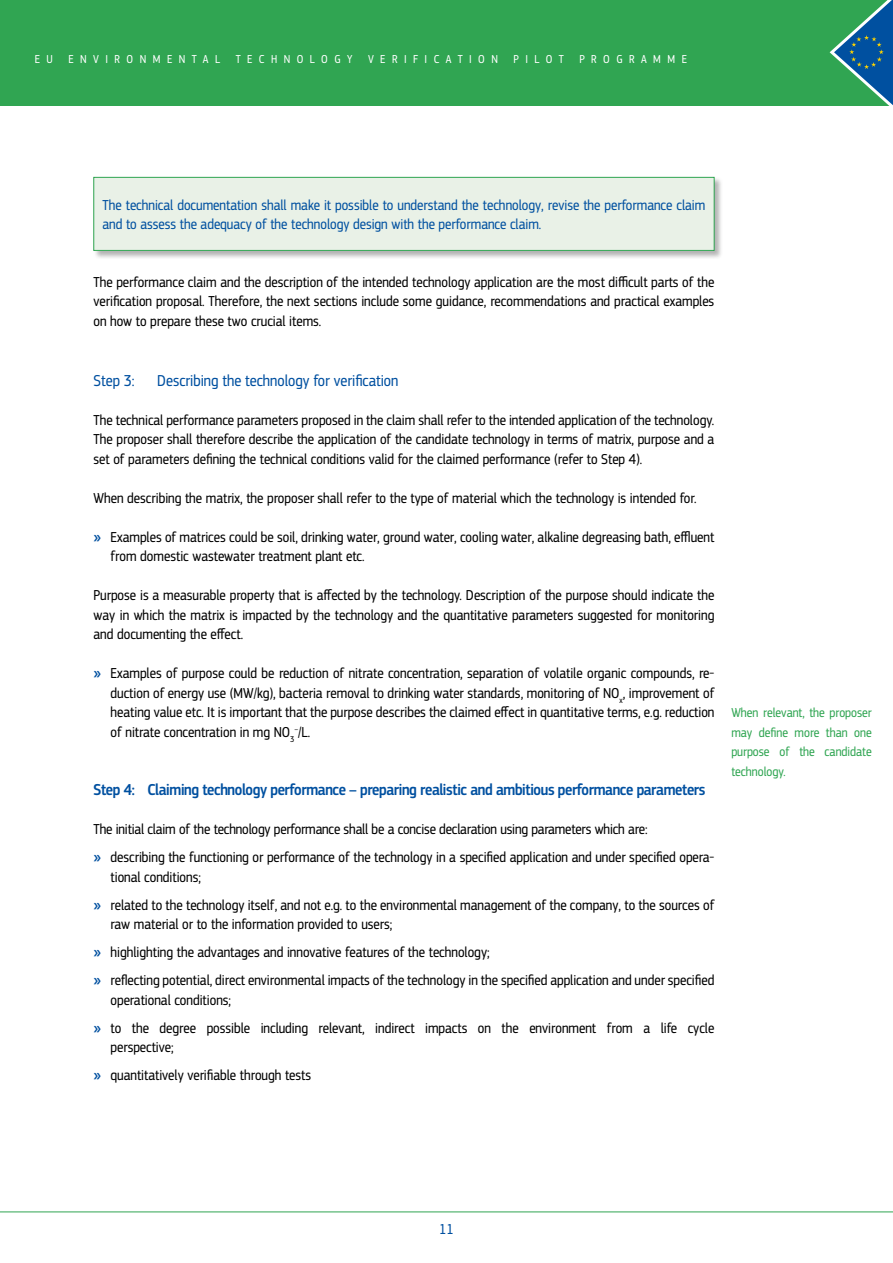
<style>
.page{position:relative;width:893px;height:1263px;background:#fff}
.page>*{position:absolute;margin:0;border:0;box-sizing:border-box;transform-origin:0 0}
.t1{font:500 16.5px "EC Square Sans Cond Pro";letter-spacing:-.02em;color:#0050a0}
.t2{font:16.5px "EC Square Sans Cond Pro";color:#0050a0}
.t3{font:15px/19.5px "EC Square Sans Cond Pro";color:#000}
.t4{font:15px/19.5px "EC Square Sans Cond Pro";color:#0050a0}
.t5{font:13.5px/19.5px "EC Square Sans Cond Pro";color:#30a552;text-align:justify}
.t6{font:12px "EC Square Sans Cond Pro";letter-spacing:.54em;color:#fff}
.s1{font-size:21px;color:#0050a0}
</style>
<div class="page">
<hr style="left:0;top:1212px;width:893px;height:1px;background:#30a552">
<div style="left:0;top:0;width:893px;height:105px;background:#30a552"></div>
<svg style="left:830px;top:0;width:63px;height:106px"></svg>
<div style="left:93px;top:177px;width:630px;height:82px;background:#000;opacity:.3"></div>
<div style="left:94px;top:177px;width:620px;height:73px;background:#e9f1e7"></div>
<div style="left:94px;top:177px;width:620px;height:74px;border:1px solid #30a552"></div>
<p class="t6" style="left:35px;top:53px;width:10px">EU</p>
<p class="t6" style="left:68px;top:53px;width:153px">Environmental</p>
<p class="t6" style="left:236px;top:53px;width:118px">Technology</p>
<p class="t6" style="left:368px;top:53px;width:76px">Verifica</p>
<p class="t6" style="left:458px;top:53px;width:42px">tion</p>
<p class="t6" style="left:514px;top:53px;width:52px">Pilot</p>
<p class="t6" style="left:579px;top:53px;width:109px">Programme</p>
<p class="t4" style="left:102px;top:195px;width:604px">The technical documentation shall make it possible to understand the technology, revise the performance claim and to assess the adequacy of the technology design with the performance claim.</p>
<p class="t3" style="left:94px;top:272px;width:622px;text-align:justify">The performance claim and the description of the intended technology application are the most difficult parts of the verification proposal. Therefore, the next sections include some guidance, recommendations and practical examples on how to prepare these two crucial items.</p>
<p class="t2" style="left:94px;top:371px;width:306px">Step 3: Describing the technology for verification</p>
<p class="t3" style="left:94px;top:410px;width:622px;text-align:justify">The technical performance parameters proposed in the claim shall refer to the intended application of the technology.<br>The proposer shall therefore describe the application of the candidate technology in terms of matrix, purpose and a set of parameters defining the technical conditions valid for the claimed performance (refer to Step 4).</p>
<p class="t3" style="left:94px;top:488px;width:604px">When describing the matrix, the proposer shall refer to the type of material which the technology is intended for.</p>
<p class="t3" style="left:111px;top:527px;width:605px;text-indent:-17px"><span class="s1">»</span> Examples of matrices could be soil, drinking water, ground water, cooling water, alkaline degreasing bath, effluent from domestic wastewater treatment plant etc.</p>
<p class="t3" style="left:94px;top:586px;width:622px;text-align:justify">Purpose is a measurable property that is affected by the technology. Description of the purpose should indicate the way in which the matrix is impacted by the technology and the quantitative parameters suggested for monitoring and documenting the effect.</p>
<p class="t3" style="left:111px;top:664px;width:606px;text-align:justify;text-indent:-17px"><span class="s1">»</span> Examples of purpose could be reduction of nitrate concentration, separation of volatile organic compounds, re&shy;duction of energy use (MW/kg), bacteria removal to drinking water standards, monitoring of NO<sub>x</sub>, improvement of heating value etc. It is important that the purpose describes the claimed effect in quantitative terms, e.g. reduction of nitrate concentration in mg NO <sub>3</sub><sup>–</sup>/L.</p>
<p class="t1" style="left:94px;top:780px;width:613px">Step 4: Claiming technology performance – preparing realistic and ambitious performance parameters</p>
<p class="t3" style="left:94px;top:815px;width:622px;line-height:28px">The initial claim of the technology performance shall be a concise declaration using parameters which are:<br><span class="s1">»</span> describing the functioning or performance of the technology in a specified application and under specified opera-</p>
<p class="t3" style="left:94px;top:863px;width:623px;line-height:28px;text-indent:17px">tional conditions;<br><span class="s1">»</span> related to the technology itself, and not e.g. to the environmental management of the company, to the sources of</p>
<p class="t3" style="left:94px;top:910px;width:622px;line-height:28px;text-indent:17px">raw material or to the information provided to users;<br><span class="s1">»</span> highlighting the advantages and innovative features of the technology;<br><span class="s1">»</span> reflecting potential, direct environmental impacts of the technology in the specified application and under specified</p>
<p class="t3" style="left:94px;top:986px;width:622px;line-height:28px;text-indent:17px">operational conditions;<br><span class="s1">»</span> to the degree possible including relevant, indirect impacts on the environment from a life cycle</p>
<p class="t3" style="left:94px;top:1033px;width:219px;line-height:28px;text-indent:17px">perspective;<br><span class="s1">»</span> quantitatively verifiable through tests</p>
<p class="t5" style="left:731px;top:703px;width:142px">When relevant, the proposer may define more than one purpose of the candidate technology.</p>
<p class="t4" style="left:439px;top:1220px;width:16px">11</p>
</div>
